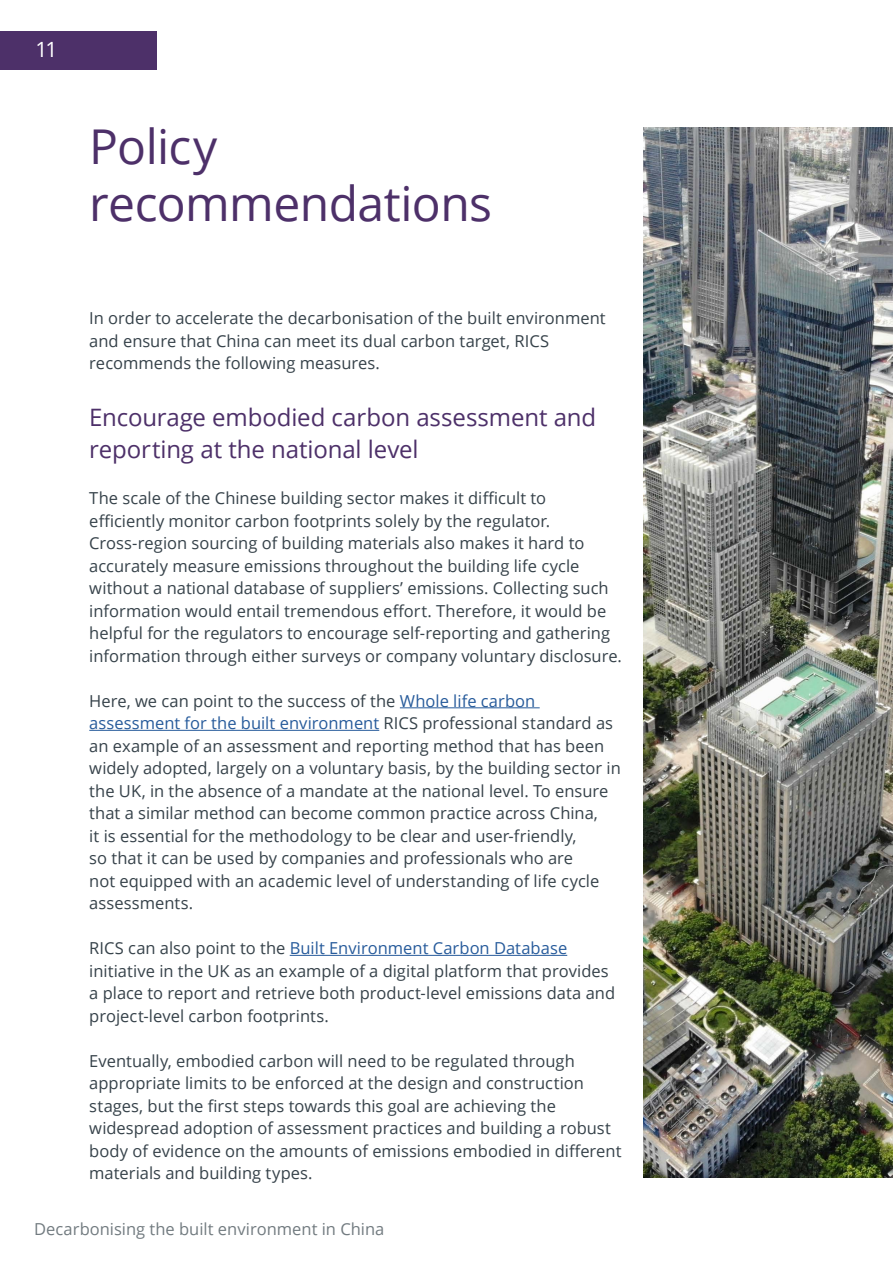
<style>
.page{position:relative;width:893px;height:1263px;background:#fff}
.page>*{position:absolute;margin:0;border:0;box-sizing:border-box;transform-origin:0 0}
.t1{font:48px/57px "Open Sans";letter-spacing:-.01em;color:#4d3069}
.t2{font:24px/31.5px "Open Sans";letter-spacing:-.005em;color:#4d3069}
.t3{font:16.5px/22.5px "Open Sans";color:#36424a}
.t4{font:16.5px "Open Sans";color:#727b80}
.t5{font:13.5px "Open Sans";color:#fff}
.s1{font-size:21px}
.s2{color:#275b9b}
</style>
<div class="page">
<hr style="left:400px;top:707px;width:140px;height:1px;background:#275b9b">
<hr style="left:89px;top:730px;width:290px;height:1px;background:#275b9b">
<hr style="left:290px;top:955px;width:277px;height:1px;background:#275b9b">
<img style="left:643px;top:128px;width:250px;height:1050px">
<div style="left:0;top:31px;width:157px;height:39px;background:#4d3069"></div>
<p class="t5" style="left:35px;top:42px;width:23px">IP<span class="s1">11</span></p>
<h1 class="t1" style="left:89px;top:117px;width:404px">Policy recommendations</h1>
<p class="t3" style="left:89px;top:306px;width:518px">In order to accelerate the decarbonisation of the built environment and ensure that China can meet its dual carbon target, RICS recommends the following measures.</p>
<h2 class="t2" style="left:89px;top:401px;width:508px">Encourage embodied carbon assessment and reporting at the national level</h2>
<p class="t3" style="left:89px;top:486px;width:534px">The scale of the Chinese building sector makes it difficult to efficiently monitor carbon footprints solely by the regulator.<br>Cross-region sourcing of building materials also makes it hard to accurately measure emissions throughout the building life cycle without a national database of suppliers’ emissions. Collecting such information would entail tremendous effort. Therefore, it would be helpful for the regulators to encourage self-reporting and gathering information through either surveys or company voluntary disclosure.</p>
<p class="t3" style="left:89px;top:689px;width:533px">Here, we can point to the success of the <span class="s2">Whole life carbon assessment for the built environment</span> RICS professional standard as an example of an assessment and reporting method that has been widely adopted, largely on a voluntary basis, by the building sector in the UK, in the absence of a mandate at the national level. To ensure that a similar method can become common practice across China,<br>it is essential for the methodology to be clear and user-friendly,<br>so that it can be used by companies and professionals who are<br>not equipped with an academic level of understanding of life cycle assessments.</p>
<p class="t3" style="left:89px;top:936px;width:527px">RICS can also point to the <span class="s2">Built Environment Carbon Database </span>initiative in the UK as an example of a digital platform that provides a place to report and retrieve both product-level emissions data and project-level carbon footprints.</p>
<p class="t3" style="left:89px;top:1049px;width:534px">Eventually, embodied carbon will need to be regulated through appropriate limits to be enforced at the design and construction stages, but the first steps towards this goal are achieving the widespread adoption of assessment practices and building a robust body of evidence on the amounts of emissions embodied in different materials and building types.</p>
<p class="t4" style="left:34px;top:1217px;width:352px">Decarbonising the built environment in China</p>
</div>
